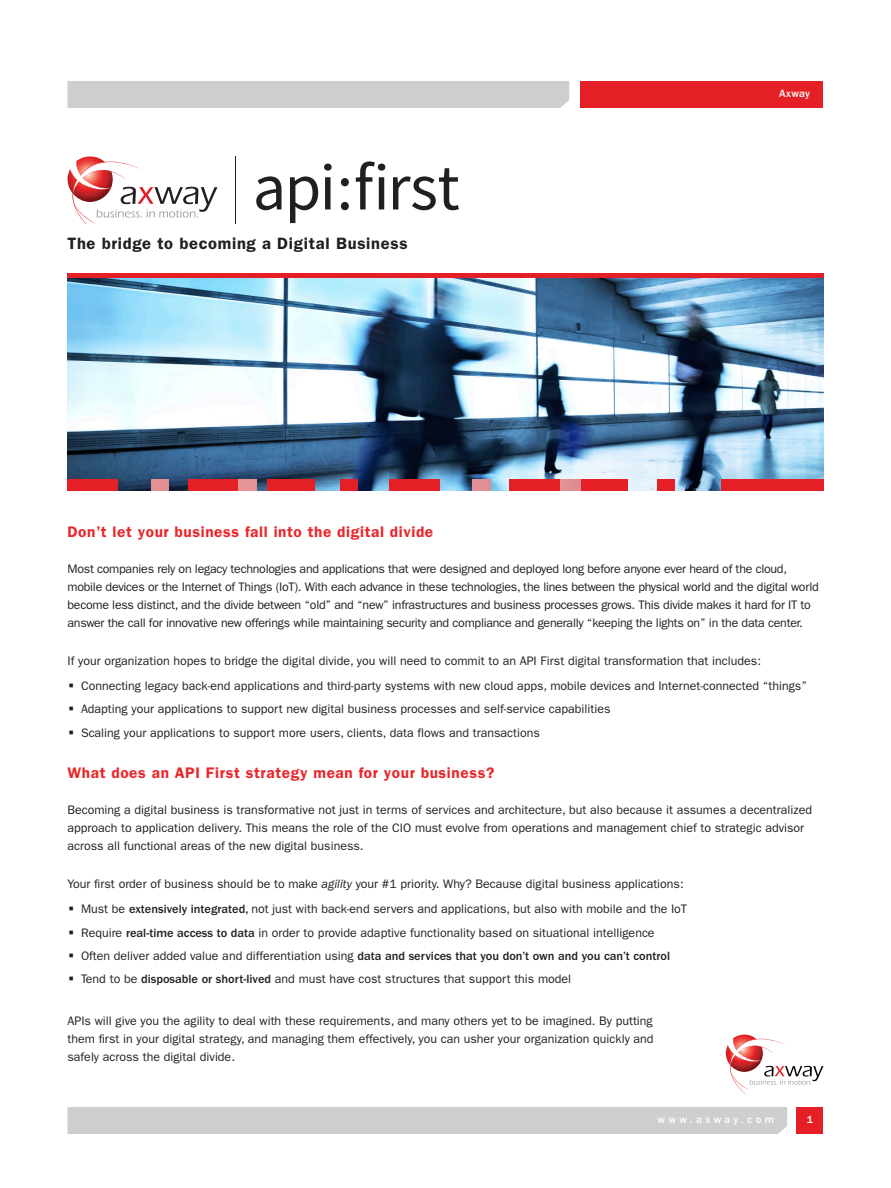
<style>
.page{position:relative;width:891px;height:1188px;background:#fff}
.page>*{position:absolute;margin:0;border:0;box-sizing:border-box;transform-origin:0 0}
.Headline_Subhead{font:600 16.5px "ITC Franklin Gothic Std";letter-spacing:.04em;color:#231f20}
.Subhead_117{font:600 15.3px "ITC Franklin Gothic Std";letter-spacing:.04em;color:#ea272a}
.body_copy{font:12.3px/18px "ITC Franklin Gothic Std";color:#231f20}
.body_copy-2{font:12.3px/18px "ITC Franklin Gothic Std";letter-spacing:-.02em;color:#231f20}
.t1{font:500 12.3px "ITC Franklin Gothic Std";color:#231f20}
.t2{font:500 10.8px "ITC Franklin Gothic Std";letter-spacing:.31em;color:#fff}
.s1{font-family:"Franklin Gothic";font-style:italic}
.s2{font-weight:500}
.s3{font-weight:400}
</style>
<div class="page">
<div style="left:580px;top:81px;width:244px;height:27px;background:#e41f25"></div>
<div style="left:68px;top:81px;width:501px;height:27px;background:#ceced0"></div>
<div style="left:68px;top:1107px;width:719px;height:27px;background:#ceced0"></div>
<div style="left:796px;top:1107px;width:28px;height:27px;background:#e41f25"></div>
<svg style="left:726px;top:1035px;width:98px;height:60px"></svg>
<img style="left:67px;top:278px;width:757px;height:213px">
<div style="left:67px;top:273px;width:757px;height:5px;background:#e41f25"></div>
<div style="left:188px;top:479px;width:50px;height:12px;background:#e41f25"></div>
<div style="left:267px;top:479px;width:48px;height:12px;background:#e41f25"></div>
<div style="left:340px;top:479px;width:18px;height:12px;background:#e41f25"></div>
<img style="left:238px;top:479px;width:18px;height:12px">
<div style="left:68px;top:479px;width:50px;height:12px;background:#e41f25"></div>
<img style="left:151px;top:479px;width:18px;height:12px">
<div style="left:510px;top:479px;width:50px;height:12px;background:#e41f25"></div>
<div style="left:581px;top:479px;width:47px;height:12px;background:#e41f25"></div>
<div style="left:657px;top:479px;width:18px;height:12px;background:#e41f25"></div>
<img style="left:560px;top:479px;width:21px;height:12px">
<div style="left:389px;top:479px;width:51px;height:12px;background:#e41f25"></div>
<div style="left:722px;top:479px;width:102px;height:12px;background:#e41f25"></div>
<img style="left:473px;top:479px;width:18px;height:12px">
<svg style="left:256px;top:176px;width:26px;height:34px"></svg>
<svg style="left:290px;top:176px;width:28px;height:47px"></svg>
<svg style="left:324px;top:164px;width:8px;height:45px"></svg>
<svg style="left:341px;top:178px;width:8px;height:32px"></svg>
<svg style="left:356px;top:161px;width:29px;height:48px"></svg>
<svg style="left:393px;top:168px;width:66px;height:42px"></svg>
<hr style="left:235px;top:156px;width:1px;height:67px;background:#231f20">
<svg style="left:68px;top:156px;width:149px;height:67px"></svg>
<p class="Headline_Subhead" style="left:68px;top:234px;width:342px">The bridge to becoming a Digital Business</p>
<p class="t2" style="left:779px;top:88px;width:32px">Axway</p>
<p class="Subhead_117" style="left:68px;top:523px;width:367px">Don’t let your business fall into the digital divide</p>
<p class="body_copy-2" style="left:68px;top:560px;width:753px">Most companies rely on legacy technologies and applications that were designed and deployed long before anyone ever heard of the cloud, mobile devices or the Internet of Things (IoT). With each advance in these technologies, the lines between the physical world and the digital world become less distinct, and the divide between “old” and “new” infrastructures and business processes grows. This divide makes it hard for IT to answer the call for innovative new offerings while maintaining security and compliance and generally “keeping the lights on” in the data center.</p>
<p class="body_copy" style="left:68px;top:652px;width:695px">If your organization hopes to bridge the digital divide, you will need to commit to an API First digital transformation that includes:</p>
<p class="body_copy" style="left:81px;top:677px;width:728px">Connecting legacy back-end applications and third-party systems with new cloud apps, mobile devices and Internet-connected “things”</p>
<p class="body_copy" style="left:81px;top:700px;width:531px">Adapting your applications to support new digital business processes and self-service capabilities</p>
<p class="body_copy" style="left:81px;top:724px;width:460px">Scaling your applications to support more users, clients, data flows and transactions</p>
<p class="Subhead_117" style="left:68px;top:764px;width:428px">What does an API First strategy mean for your business?</p>
<p class="body_copy" style="left:68px;top:801px;width:746px">Becoming a digital business is transformative not just in terms of services and architecture, but also because it assumes a decentralized approach to application delivery. This means the role of the CIO must evolve from operations and management chief to strategic advisor across all functional areas of the new digital business.</p>
<p class="body_copy" style="left:68px;top:875px;width:618px">Your first order of business should be to make <span class="s1">agility</span> your #1 priority. Why? Because digital business applications:</p>
<p class="body_copy" style="left:81px;top:900px;width:608px">Must be <span class="s2">extensively integrated,</span> not just with back-end servers and applications, but also with mobile and the IoT</p>
<p class="body_copy" style="left:81px;top:924px;width:575px">Require <span class="s2">real-time access to data</span> in order to provide adaptive functionality based on situational intelligence</p>
<p class="t1" style="left:81px;top:949px;width:591px"><span class="s3">Often deliver added value and differentiation using</span> data and services that you don’t own and you can’t control</p>
<p class="body_copy" style="left:81px;top:970px;width:492px">Tend to be <span class="s2">disposable or short-lived</span> and must have cost structures that support this model</p>
<p class="body_copy" style="left:68px;top:1012px;width:588px;text-align:justify">APIs will give you the agility to deal with these requirements, and many others yet to be imagined. By putting them first in your digital strategy, and managing them effectively, you can usher your organization quickly and safely across the digital divide.</p>
<p class="t2" style="left:657px;top:1114px;width:119px">www.axway.com</p>
<p class="t2" style="left:807px;top:1114px;width:8px">1</p>
</div>
